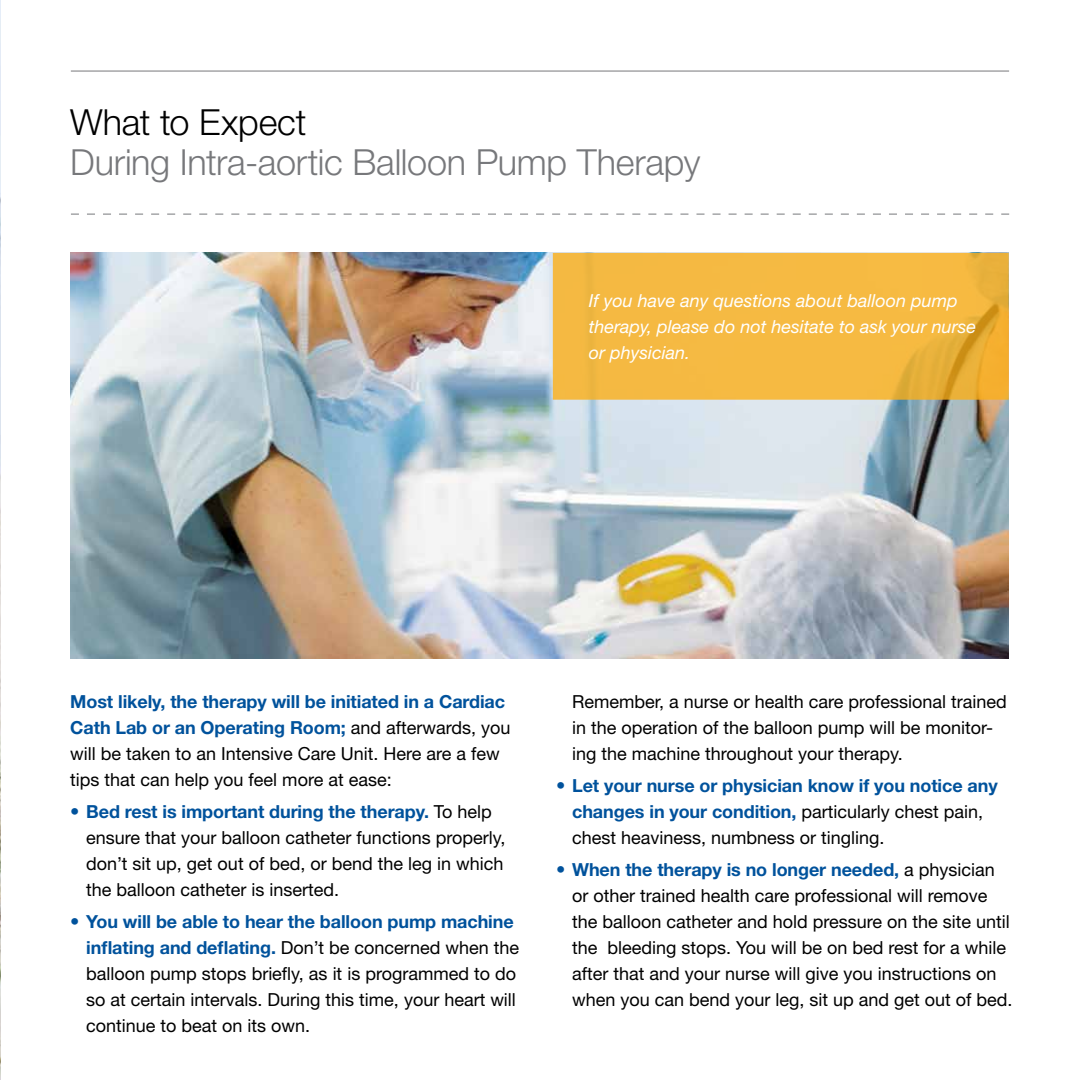
<style>
.page{position:relative;width:1080px;height:1080px;background:#fff}
.page>*{position:absolute;margin:0;border:0;box-sizing:border-box;transform-origin:0 0}
.t1{font:300 36px "Helvetica Neue LT Std";letter-spacing:-.01em;color:#77787b}
.t2{font:300 36px "Helvetica Neue LT Std";letter-spacing:-.005em;color:#000}
.t3{font:18px/26px "Helvetica Neue LT Std";color:#000}
.t4{font:700 18px/26px "Helvetica Neue LT Std";letter-spacing:-.005em;color:#00529c}
.t5{font:italic 18px/26px "Helvetica Neue LT Std";color:#fff}
.s1{font-weight:700;color:#00529c}
.s2{font-weight:700;font-size:18.6px;color:#00529c}
.s3{font-size:18.6px}
.s4{font-weight:400;color:#000}
</style>
<div class="page">
<img style="left:0;top:0;width:1px;height:1080px">
<hr style="left:71px;top:71px;width:938px;height:1px;background:#77787b">
<svg style="left:71px;top:214px;width:938px;height:1px"></svg>
<img style="left:71px;top:253px;width:938px;height:405px">
<svg style="left:553px;top:253px;width:456px;height:147px;background:#f3b740"></svg>
<h1 class="t2" style="left:70px;top:101px;width:238px">What to Expect</h1>
<h1 class="t1" style="left:70px;top:141px;width:632px">During Intra-aortic Balloon Pump Therapy</h1>
<p class="t5" style="left:589px;top:287px;width:389px">If you have any questions about balloon pump therapy, please do not hesitate to ask your nurse or physician.</p>
<p class="t3" style="left:70px;top:689px;width:442px"><span class="s1">Most likely, the therapy will be initiated in a Cardiac Cath Lab or an Operating Room;</span> and afterwards, you will be taken to an Intensive Care Unit. Here are a few tips that can help you feel more at ease:</p>
<p class="t3" style="left:86px;top:798px;width:421px;text-indent:-16px"><span class="s2">•</span> <span class="s1">Bed rest is important during the therapy.</span> To help ensure that your balloon catheter functions properly, don’t sit up, get out of bed, or bend the leg in which the balloon catheter is inserted.</p>
<p class="t3" style="left:86px;top:908px;width:435px;text-indent:-16px"><span class="s2">•</span> <span class="s1">You will be able to hear the balloon pump machine inflating and deflating.</span> Don’t be concerned when the balloon pump stops briefly, as it is programmed to do so at certain intervals. During this time, your heart will continue to beat on its own.</p>
<p class="t3" style="left:572px;top:689px;width:436px">Remember, a nurse or health care professional trained in the operation of the balloon pump will be monitor&shy;ing the machine throughout your therapy.</p>
<p class="t4" style="left:572px;top:772px;width:427px;text-indent:-16px"><span class="s3">•</span> Let your nurse or physician know if you notice any changes in your condition, <span class="s4">particularly chest pain, chest heaviness, numbness or tingling.</span></p>
<p class="t3" style="left:572px;top:856px;width:442px;text-indent:-16px"><span class="s2">•</span> <span class="s1">When the therapy is no longer needed,</span> a physician or other trained health care professional will remove the balloon catheter and hold pressure on the site until the bleeding stops. You will be on bed rest for a while after that and your nurse will give you instructions on when you can bend your leg, sit up and get out of bed.</p>
</div>
